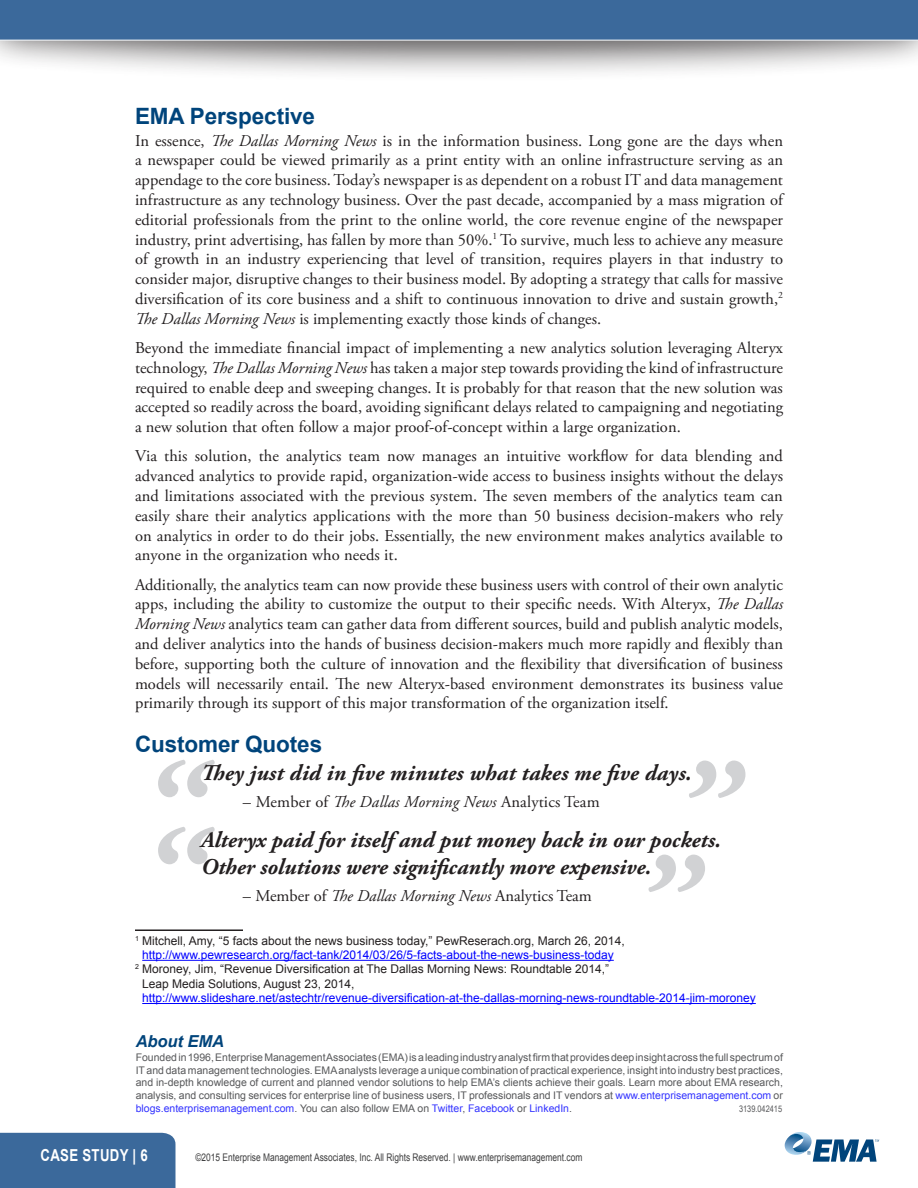
<style>
.page{position:relative;width:918px;height:1188px;background:#fff}
.page>*{position:absolute;margin:0;border:0;box-sizing:border-box;transform-origin:0 0}
.t1{font:italic 700 135px "Adobe Garamond Pro";color:#d1d2d4}
.t2{font:italic 700 22.5px/27px "Adobe Garamond Pro";color:#231f20}
.Heading_1{font:700 22.5px "Arial";letter-spacing:-.005em;color:#00447b}
.t3{font:16.5px/19.8px "Adobe Garamond Pro";color:#231f20;text-align:justify}
.t4{font:700 16.5px "Arial";letter-spacing:.025em;color:#fff;scale:.8 1}
.Heading_2{font:italic 700 16.5px "Arial";letter-spacing:-.005em;color:#00447b}
.Footnote_Text{font:12px/14.4px "Arial";color:#00f;text-align:center}
.EMA_boilerplate{font:10.5px/12.6px "Arial";color:#57585a;text-align:justify}
.t5{font:10.5px "Arial";color:#3e3e3f;scale:.8 1}
.EMA_boilerplate-2{font:9px "Arial Narrow";color:#57585a}
.s1{font-style:italic}
.s2{color:#231f20}
.s3{color:#33f}
</style>
<div class="page">
<div style="left:0;top:0;width:918px;height:83px;background:#231f20;opacity:.75"></div>
<div style="left:0;top:1133px;width:175px;height:55px;background:#3b699b"></div>
<svg style="left:785px;top:1132px;width:94px;height:30px"></svg>
<div style="left:0;top:0;width:918px;height:40px;background:#3b699b"></div>
<hr style="left:135px;top:929px;width:108px;height:2px;background:#231f20">
<hr style="left:142px;top:960px;width:472px;height:1px;background:#00f">
<hr style="left:142px;top:1003px;width:614px;height:1px;background:#00f">
<p class="Heading_1" style="left:135px;top:101px;width:182px">EMA Perspective</p>
<p class="t3" style="left:135px;top:131px;width:650px">In essence, <span class="s1">The Dallas Morning News</span> is in the information business. Long gone are the days when a newspaper could be viewed primarily as a print entity with an online infrastructure serving as an appendage to the core business. Today’s newspaper is as dependent on a robust IT and data management infrastructure as any technology business. Over the past decade, accompanied by a mass migration of editorial professionals from the print to the online world, the core revenue engine of the newspaper industry, print advertising, has fallen by more than 50%.<sup>1</sup> To survive, much less to achieve any measure of growth in an industry experiencing that level of transition, requires players in that industry to consider major, disruptive changes to their business model. By adopting a strategy that calls for massive diversification of its core business and a shift to continuous innovation to drive and sustain growth,<sup>2<br></sup><span class="s1">The Dallas Morning News</span> is implementing exactly those kinds of changes.</p>
<p class="t3" style="left:135px;top:338px;width:650px">Beyond the immediate financial impact of implementing a new analytics solution leveraging Alteryx technology, <span class="s1">The Dallas Morning News</span> has taken a major step towards providing the kind of infrastructure required to enable deep and sweeping changes. It is probably for that reason that the new solution was accepted so readily across the board, avoiding significant delays related to campaigning and negotiating a new solution that often follow a major proof-of-concept within a large organization.</p>
<p class="t3" style="left:135px;top:447px;width:650px">Via this solution, the analytics team now manages an intuitive workflow for data blending and advanced analytics to provide rapid, organization-wide access to business insights without the delays and limitations associated with the previous system. The seven members of the analytics team can easily share their analytics applications with the more than 50 business decision-makers who rely on analytics in order to do their jobs. Essentially, the new environment makes analytics available to anyone in the organization who needs it.</p>
<p class="t3" style="left:135px;top:575px;width:650px">Additionally, the analytics team can now provide these business users with control of their own analytic apps, including the ability to customize the output to their specific needs. With Alteryx, <span class="s1">The Dallas Morning News</span> analytics team can gather data from different sources, build and publish analytic models, and deliver analytics into the hands of business decision-makers much more rapidly and flexibly than before, supporting both the culture of innovation and the flexibility that diversification of business models will necessarily entail. The new Alteryx-based environment demonstrates its business value primarily through its support of this major transformation of the organization itself.</p>
<p class="Heading_1" style="left:135px;top:729px;width:189px">Customer Quotes</p>
<p class="t1" style="left:135px;top:734px;width:66px">“</p>
<p class="t2" style="left:201px;top:760px;width:492px">They just did in five minutes what takes me five days.</p>
<p class="t1" style="left:669px;top:734px;width:66px">”</p>
<p class="t3" style="left:243px;top:792px;width:358px">– Member of <span class="s1">The Dallas Morning News</span> Analytics Team</p>
<p class="t1" style="left:135px;top:801px;width:66px">“</p>
<p class="t2" style="left:201px;top:827px;width:521px">Alteryx paid for itself and put money back in our pockets.<br>Other solutions were significantly more expensive.</p>
<p class="t1" style="left:629px;top:828px;width:66px">”</p>
<p class="t3" style="left:243px;top:886px;width:350px">– Member of <span class="s1">The Dallas Morning News</span> Analytics Team</p>
<p class="Footnote_Text" style="left:135px;top:933px;width:491px"><sup>1</sup> <span class="s2">Mitchell, Amy, “5 facts about the news business today,” PewReserach.org, March 26, 2014, </span>http://www.pewresearch.org/fact-tank/2014/03/26/5-facts-about-the-news-business-today</p>
<p class="Footnote_Text" style="left:142px;top:962px;width:615px;text-align:left;text-indent:-7px"><sup>2</sup> <span class="s2">Moroney, Jim, “Revenue Diversification at The Dallas Morning News: Roundtable 2014,”<br>Leap Media Solutions, August 23, 2014, </span>http://www.slideshare.net/astechtr/revenue-diversification-at-the-dallas-morning-news-roundtable-2014-jim-moroney</p>
<p class="Heading_2" style="left:136px;top:1030px;width:90px">About EMA</p>
<p class="EMA_boilerplate" style="left:136px;top:1051px;width:649px">Founded in 1996, Enterprise Management Associates (EMA) is a leading industry analyst firm that provides deep insight across the full spectrum of IT and data management technologies. EMA analysts leverage a unique combination of practical experience, insight into industry best practices, and in-depth knowledge of current and planned vendor solutions to help EMA’s clients achieve their goals. Learn more about EMA research, analysis, and consulting services for enterprise line of business users, IT professionals and IT vendors at <span class="s3">www.enterprisemanagement.com</span> or <span class="s3">blogs.enterprisemanagement.com</span>. You can also follow EMA on <span class="s3">Twitter</span>, <span class="s3">Facebook</span> or <span class="s3">LinkedIn</span>.</p>
<p class="EMA_boilerplate-2" style="left:739px;top:1102px;width:45px">3139.042415</p>
<p class="t4" style="left:40px;top:1144px;width:136px">CASE STUDY | 6</p>
<p class="t5" style="left:195px;top:1150px;width:485px">©2015 Enterprise Management Associates, Inc. All Rights Reserved. | www.enterprisemanagement.com</p>
</div>
